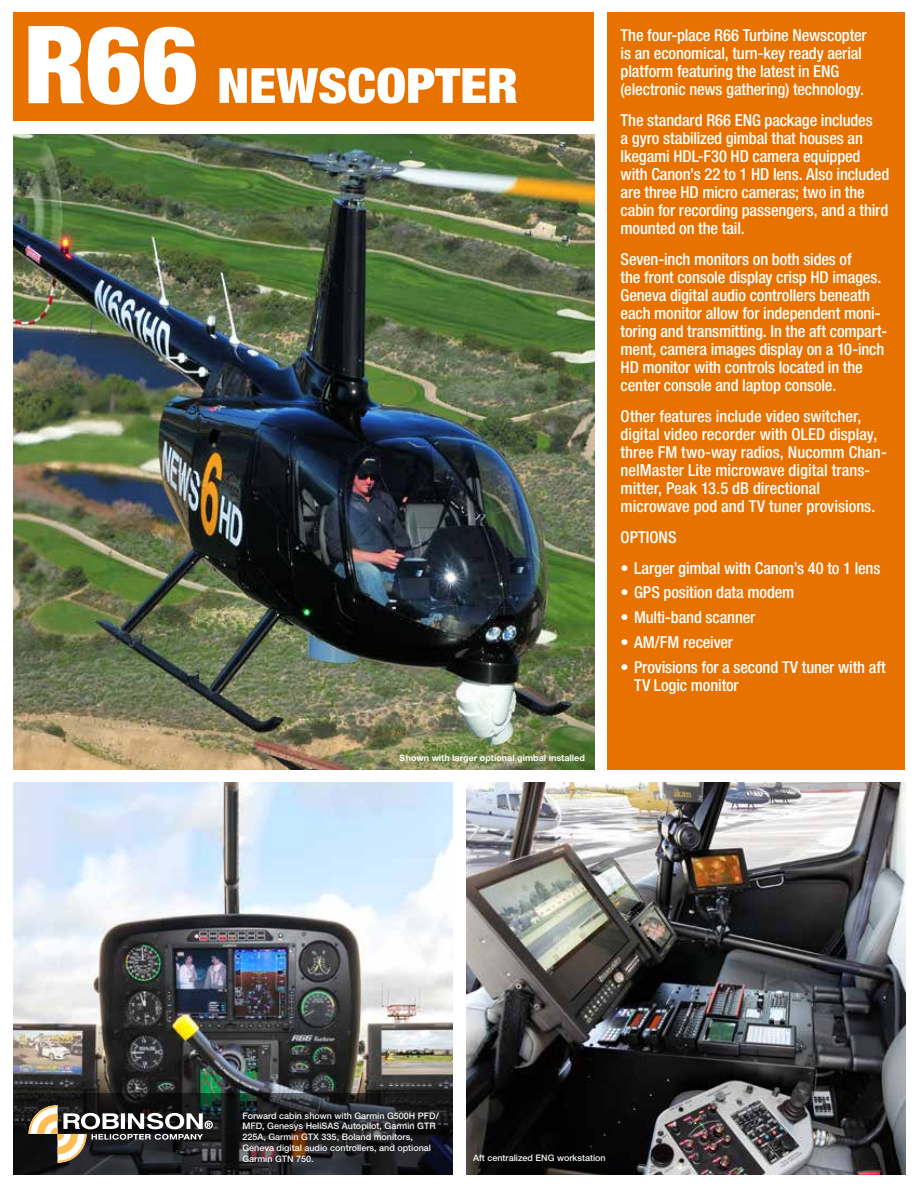
<style>
.page{position:relative;width:918px;height:1188px;background:#fff}
.page>*{position:absolute;margin:0;border:0;box-sizing:border-box;transform-origin:0 0}
.t1{font:900 condensed 48.6px "Helvetica Neue LT Std";color:#fff;scale:1.11 1}
.t2{font:500 condensed 16.5px/18px "Helvetica Neue LT Std";letter-spacing:-.01em;color:#fff}
.t3{font:500 9px/10.8px "Helvetica Neue LT Std";color:#fff}
.t4{font:700 9px "Helvetica Neue LT Std";color:#fff}
.s1{font-size:108px}
</style>
<div class="page">
<img style="left:13px;top:782px;width:439px;height:311px">
<img style="left:467px;top:783px;width:439px;height:391px">
<div style="left:13px;top:13px;width:581px;height:108px;background:#e87200"></div>
<div style="left:608px;top:12px;width:297px;height:758px;background:#e87200"></div>
<img style="left:13px;top:134px;width:581px;height:635px">
<svg style="left:13px;top:1093px;width:439px;height:81px;background:#1e1e20"></svg>
<svg style="left:28px;top:1105px;width:185px;height:58px;background:#57534f"></svg>
<h1 class="t1" style="left:24px;top:56px;width:447px"><span class="s1">R66</span> NEWSCOPTER</h1>
<p class="t4" style="left:400px;top:752px;width:187px">Shown with larger optional gimbal installed</p>
<p class="t2" style="left:621px;top:26px;width:248px">The four-place R66 Turbine Newscopter is an economical, turn-key ready aerial platform featuring the latest in ENG (electronic news gathering) technology.</p>
<p class="t2" style="left:621px;top:111px;width:270px">The standard R66 ENG package includes<br>a gyro stabilized gimbal that houses an Ikegami HDL-F30 HD camera equipped with Canon’s 22 to 1 HD lens. Also included are three HD micro cameras; two in the cabin for recording passengers, and a third mounted on the tail.</p>
<p class="t2" style="left:621px;top:250px;width:268px">Seven-inch monitors on both sides of<br>the front console display crisp HD images.<br>Geneva digital audio controllers beneath each monitor allow for independent moni&shy;toring and transmitting. In the aft compart&shy;ment, camera images display on a 10-inch HD monitor with controls located in the center console and laptop console.</p>
<p class="t2" style="left:621px;top:407px;width:268px">Other features include video switcher, digital video recorder with OLED display, three FM two-way radios, Nucomm Chan&shy;nelMaster Lite microwave digital trans&shy;mitter, Peak 13.5 dB directional microwave pod and TV tuner provisions.</p>
<p class="t2" style="left:621px;top:528px;width:57px">OPTIONS</p>
<p class="t2" style="left:621px;top:558px;width:261px">• Larger gimbal with Canon’s 40 to 1 lens</p>
<p class="t2" style="left:621px;top:583px;width:175px">• GPS position data modem</p>
<p class="t2" style="left:621px;top:608px;width:136px">• Multi-band scanner</p>
<p class="t2" style="left:621px;top:633px;width:114px">• AM/FM receiver</p>
<p class="t2" style="left:634px;top:657px;width:253px;text-indent:-13px">• Provisions for a second TV tuner with aft<br>TV Logic monitor</p>
<p class="t3" style="left:242px;top:1110px;width:198px">Forward cabin shown with Garmin G500H PFD/ MFD, Genesys HeliSAS Autopilot, Garmin GTR 225A, Garmin GTX 335, Boland monitors, Geneva digital audio controllers, and optional Garmin GTN 750.</p>
<p class="t3" style="left:473px;top:1153px;width:134px">Aft centralized ENG workstation</p>
</div>
